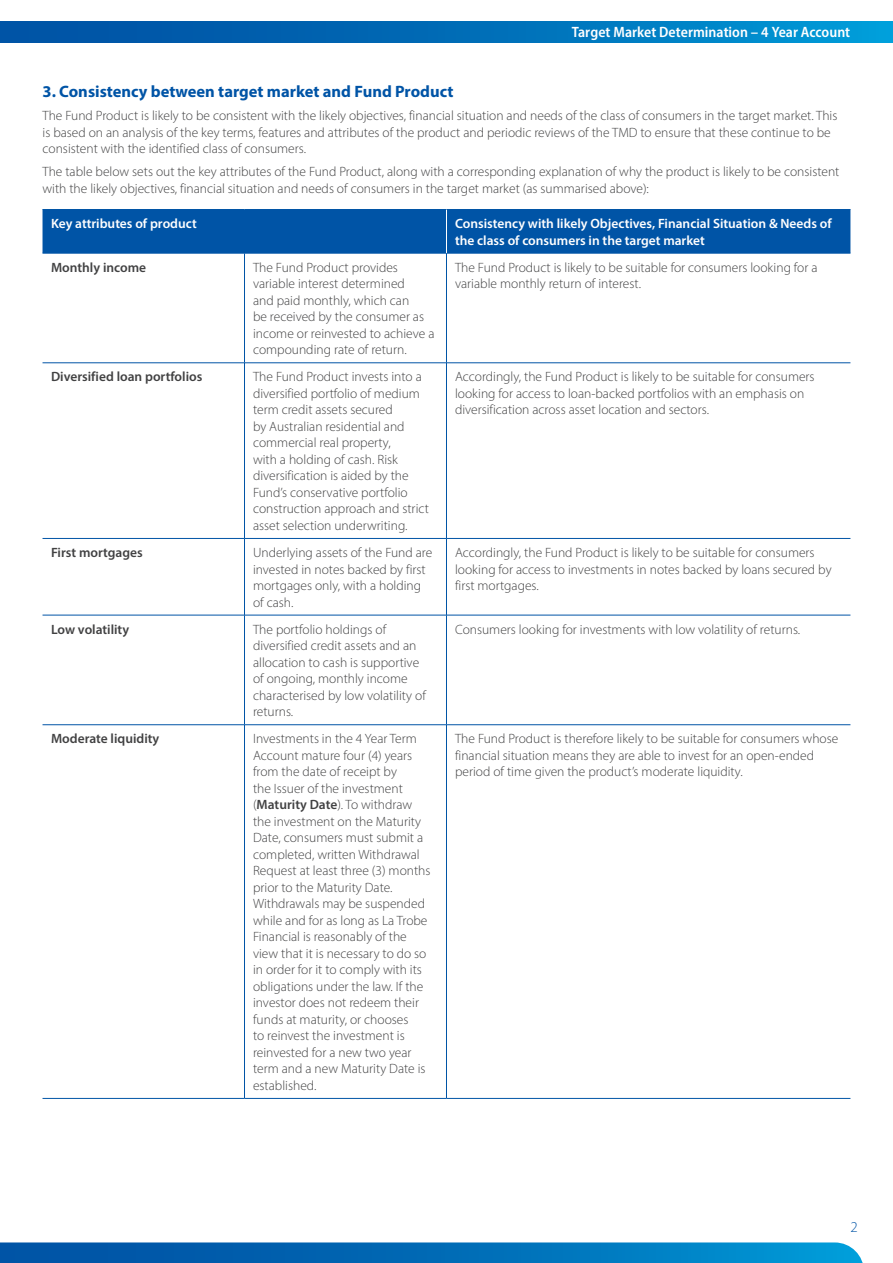
<style>
.page{position:relative;width:893px;height:1263px;background:#fff}
.page>*{position:absolute;margin:0;border:0;box-sizing:border-box;transform-origin:0 0}
.t1{font:700 16.5px "Myriad Pro";color:#0054a6}
.t2{font:600 semi-condensed 15px "Myriad Pro";color:#fff}
.t3{font:300 15px "Myriad Pro";color:#0054a6}
.t4{font:300 13.5px/16.5px "Myriad Pro";color:#414142}
.t5{font:600 13.5px/16.5px "Myriad Pro";color:#fff}
.t6{font:600 13.5px "Myriad Pro";color:#414142}
.s1{font-weight:600}
</style>
<div class="page">
<div style="left:0;top:21px;width:893px;height:22px;background:linear-gradient(to right,#004a9e,#0097d4)"></div>
<svg style="left:0;top:1242px;width:863px;height:21px;background:#0873ba"></svg>
<div style="left:43px;top:210px;width:807px;height:43px;background:#0054a6"></div>
<hr style="left:43px;top:209px;width:201px;height:1px;background:#0054a6">
<hr style="left:244px;top:209px;width:202px;height:1px;background:#0054a6">
<hr style="left:446px;top:209px;width:404px;height:1px;background:#0054a6">
<hr style="left:43px;top:253px;width:201px;height:1px;background:#0054a6">
<hr style="left:244px;top:253px;width:202px;height:1px;background:#0054a6">
<hr style="left:446px;top:253px;width:404px;height:1px;background:#0054a6">
<hr style="left:43px;top:362px;width:201px;height:1px;background:#0054a6">
<hr style="left:244px;top:362px;width:202px;height:1px;background:#0054a6">
<hr style="left:446px;top:362px;width:404px;height:1px;background:#0054a6">
<hr style="left:43px;top:538px;width:201px;height:1px;background:#0054a6">
<hr style="left:244px;top:538px;width:202px;height:1px;background:#0054a6">
<hr style="left:446px;top:538px;width:404px;height:1px;background:#0054a6">
<hr style="left:43px;top:615px;width:201px;height:1px;background:#0054a6">
<hr style="left:244px;top:615px;width:202px;height:1px;background:#0054a6">
<hr style="left:446px;top:615px;width:404px;height:1px;background:#0054a6">
<hr style="left:43px;top:724px;width:201px;height:1px;background:#0054a6">
<hr style="left:244px;top:724px;width:202px;height:1px;background:#0054a6">
<hr style="left:446px;top:724px;width:404px;height:1px;background:#0054a6">
<hr style="left:43px;top:1098px;width:201px;height:1px;background:#0054a6">
<hr style="left:244px;top:1098px;width:202px;height:1px;background:#0054a6">
<hr style="left:446px;top:1098px;width:404px;height:1px;background:#0054a6">
<hr style="left:244px;top:253px;width:1px;height:110px;background:#0054a6">
<hr style="left:446px;top:253px;width:1px;height:110px;background:#0054a6">
<hr style="left:244px;top:363px;width:1px;height:175px;background:#0054a6">
<hr style="left:446px;top:363px;width:1px;height:175px;background:#0054a6">
<hr style="left:244px;top:539px;width:1px;height:76px;background:#0054a6">
<hr style="left:446px;top:539px;width:1px;height:76px;background:#0054a6">
<hr style="left:244px;top:615px;width:1px;height:109px;background:#0054a6">
<hr style="left:446px;top:615px;width:1px;height:109px;background:#0054a6">
<hr style="left:244px;top:725px;width:1px;height:373px;background:#0054a6">
<hr style="left:446px;top:725px;width:1px;height:373px;background:#0054a6">
<hr style="left:446px;top:210px;width:1px;height:43px;background:#fff">
<p class="t2" style="left:572px;top:23px;width:280px">Target Market Determination – 4 Year Account</p>
<p class="t1" style="left:43px;top:81px;width:412px">3. Consistency between target market and Fund Product</p>
<p class="t4" style="left:43px;top:107px;width:796px">The Fund Product is likely to be consistent with the likely objectives, financial situation and needs of the class of consumers in the target market. This is based on an analysis of the key terms, features and attributes of the product and periodic reviews of the TMD to ensure that these continue to be consistent with the identified class of consumers.</p>
<p class="t4" style="left:43px;top:163px;width:798px">The table below sets out the key attributes of the Fund Product, along with a corresponding explanation of why the product is likely to be consistent with the likely objectives, financial situation and needs of consumers in the target market (as summarised above):</p>
<p class="t5" style="left:51px;top:215px;width:147px">Key attributes of product</p>
<p class="t5" style="left:455px;top:215px;width:378px">Consistency with likely Objectives, Financial Situation &amp; Needs of the class of consumers in the target market</p>
<p class="t6" style="left:51px;top:259px;width:97px">Monthly income</p>
<p class="t4" style="left:253px;top:259px;width:183px">The Fund Product provides variable interest determined<br>and paid monthly, which can<br>be received by the consumer as income or reinvested to achieve a compounding rate of return.</p>
<p class="t4" style="left:455px;top:259px;width:364px">The Fund Product is likely to be suitable for consumers looking for a variable monthly return of interest.</p>
<p class="t6" style="left:51px;top:368px;width:153px">Diversified loan portfolios</p>
<p class="t4" style="left:253px;top:368px;width:177px">The Fund Product invests into a diversified portfolio of medium term credit assets secured<br>by Australian residential and commercial real property,<br>with a holding of cash. Risk diversification is aided by the<br>Fund’s conservative portfolio construction approach and strict asset selection underwriting.</p>
<p class="t4" style="left:455px;top:368px;width:361px">Accordingly, the Fund Product is likely to be suitable for consumers looking for access to loan-backed portfolios with an emphasis on diversification across asset location and sectors.</p>
<p class="t6" style="left:51px;top:544px;width:93px">First mortgages</p>
<p class="t4" style="left:253px;top:544px;width:181px">Underlying assets of the Fund are invested in notes backed by first mortgages only, with a holding of cash.</p>
<p class="t4" style="left:455px;top:544px;width:378px">Accordingly, the Fund Product is likely to be suitable for consumers looking for access to investments in notes backed by loans secured by first mortgages.</p>
<p class="t6" style="left:51px;top:620px;width:80px">Low volatility</p>
<p class="t4" style="left:253px;top:621px;width:174px">The portfolio holdings of diversified credit assets and an allocation to cash is supportive of ongoing, monthly income characterised by low volatility of returns.</p>
<p class="t4" style="left:455px;top:621px;width:347px">Consumers looking for investments with low volatility of returns.</p>
<p class="t6" style="left:51px;top:730px;width:110px">Moderate liquidity</p>
<p class="t4" style="left:253px;top:730px;width:179px">Investments in the 4 Year Term<br>Account mature four (4) years from the date of receipt by<br>the Issuer of the investment (<span class="s1">Maturity Date</span>). To withdraw the investment on the Maturity<br>Date, consumers must submit a completed, written Withdrawal<br>Request at least three (3) months prior to the Maturity Date.<br>Withdrawals may be suspended while and for as long as La Trobe<br>Financial is reasonably of the view that it is necessary to do so in order for it to comply with its obligations under the law. If the investor does not redeem their funds at maturity, or chooses<br>to reinvest the investment is reinvested for a new two year term and a new Maturity Date is established.</p>
<p class="t4" style="left:455px;top:730px;width:385px">The Fund Product is therefore likely to be suitable for consumers whose financial situation means they are able to invest for an open-ended period of time given the product’s moderate liquidity.</p>
<p class="t3" style="left:850px;top:1218px;width:9px">2</p>
</div>
